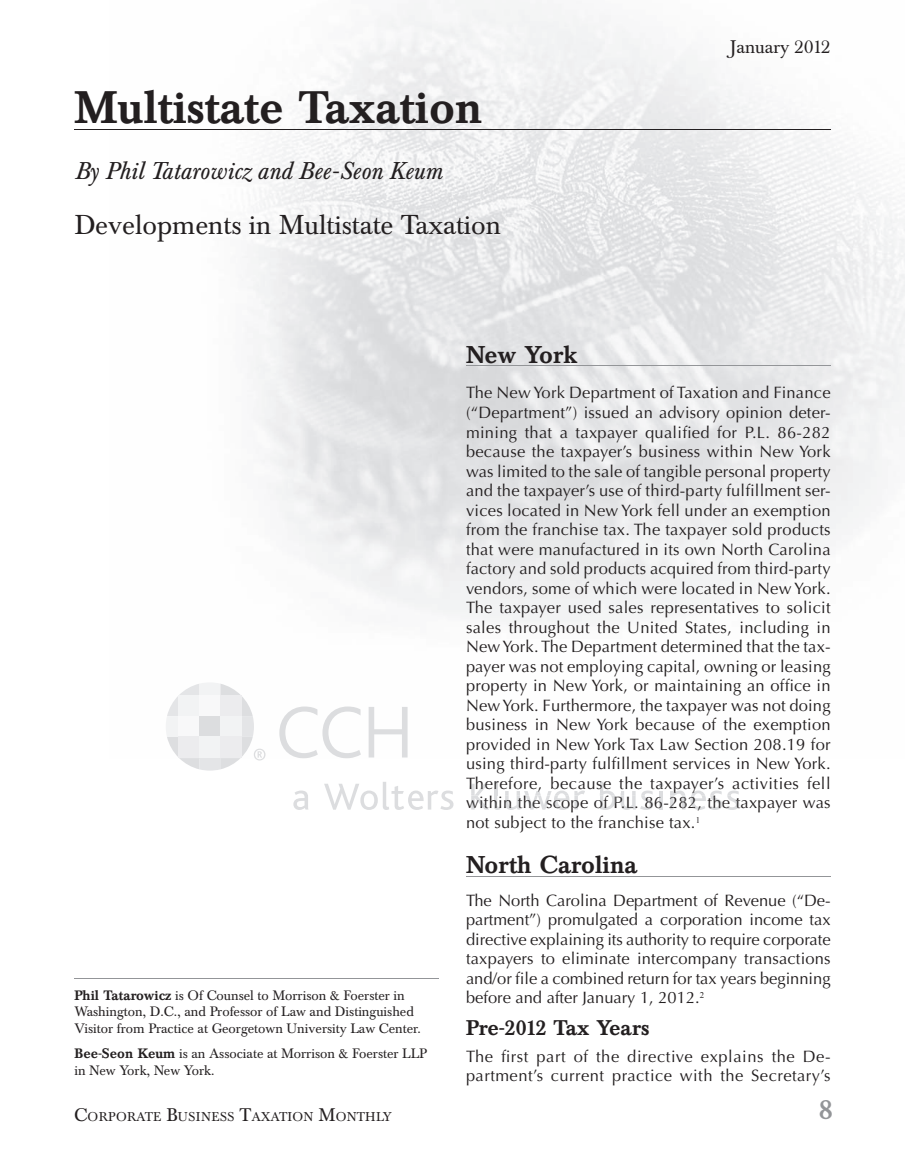
<style>
.page{position:relative;width:905px;height:1175px;background:#fff}
.page>*{position:absolute;margin:0;border:0;box-sizing:border-box;transform-origin:0 0}
.t1{font:500 45px "Baskerville BE";color:#231f20}
.t2{font:27px "Baskerville BE";color:#231f20}
.t3{font:500 27px "Baskerville BE";color:#939598}
.t4{font:italic 24px "Baskerville BE";color:#231f20}
.t5{font:500 24px "Baskerville BE";color:#231f20}
.t6{font:500 21px "Baskerville BE";color:#231f20}
.t7{font:18px "Baskerville BE";color:#231f20}
.t8{font:16.5px/19.5px "Optima";letter-spacing:.015em;color:#231f20;text-align:justify}
.t9{font:16.5px "Optima";color:#312f30}
.t10{font:13.5px/16.5px "Baskerville BE";color:#231f20}
.t11{font:12.6px "Baskerville BE";letter-spacing:.02em;color:#231f20}
.s1{font-weight:500}
.s2{font-size:18px}
.s3{color:#312f30}
</style>
<div class="page">
<img style="left:178px;top:0;width:726px;height:758px">
<hr style="left:74px;top:978px;width:365px;height:1px;background:#939598">
<hr style="left:74px;top:129px;width:756px;height:1px;background:#231f20">
<hr style="left:466px;top:365px;width:364px;height:1px;background:#939598">
<hr style="left:466px;top:875px;width:364px;height:1px;background:#939598">
<img style="left:279px;top:706px;width:39px;height:52px">
<img style="left:322px;top:706px;width:39px;height:52px">
<img style="left:368px;top:707px;width:39px;height:50px">
<svg style="left:293px;top:790px;width:15px;height:20px"></svg>
<svg style="left:324px;top:782px;width:129px;height:28px"></svg>
<svg style="left:471px;top:781px;width:114px;height:29px"></svg>
<svg style="left:600px;top:782px;width:63px;height:28px"></svg>
<svg style="left:670px;top:790px;width:69px;height:20px"></svg>
<img style="left:179px;top:683px;width:20px;height:54px">
<img style="left:199px;top:682px;width:42px;height:13px">
<svg style="left:179px;top:757px;width:62px;height:13px"></svg>
<img style="left:199px;top:695px;width:55px;height:62px">
<img style="left:167px;top:737px;width:32px;height:20px">
<img style="left:166px;top:695px;width:13px;height:42px">
<svg style="left:254px;top:748px;width:11px;height:12px"></svg>
<h1 class="t1" style="left:74px;top:89px;width:409px">Multistate Taxation</h1>
<h3 class="t4" style="left:74px;top:161px;width:369px">By Phil Tatarowicz and Bee-Seon Keum</h3>
<h2 class="t2" style="left:74px;top:214px;width:428px">Developments in Multistate Taxation</h2>
<p class="t7" style="left:730px;top:40px;width:102px">January 2012</p>
<p class="t10" style="left:74px;top:988px;width:348px"><span class="s1">Phil Tatarowicz</span> is Of Counsel to Morrison &amp; Foerster in<br>Washington, D.C., and Professor of Law and Distinguished<br>Visitor from Practice at Georgetown University Law Center.</p>
<p class="t10" style="left:74px;top:1047px;width:354px"><span class="s1">Bee-Seon Keum</span> is an Associate at Morrison &amp; Foerster LLP in New York, New York.</p>
<p class="t11" style="left:74px;top:1111px;width:319px"><span class="s2">C</span>ORPORATE <span class="s2">B</span>USINESS <span class="s2">T</span>AXATION <span class="s2">M</span>ONTHLY</p>
<h3 class="t5" style="left:466px;top:345px;width:113px">New York</h3>
<p class="t8" style="left:466px;top:385px;width:366px">The New York Department of Taxation and Finance (“Department”) issued an advisory opinion deter&shy;mining that a taxpayer qualified for P.L. 86-282 because the taxpayer’s business within New York was limited to the sale of tangible personal property and the taxpayer’s use of third-party fulfillment ser&shy;vices located in New York fell under an exemption from the franchise tax. The taxpayer sold products that were manufactured in its own North Carolina factory and sold products acquired from third-party vendors, some of which were located in New York.<br>The taxpayer used sales representatives to solicit sales throughout the United States, including in New York. The Department determined that the tax&shy;payer was not employing capital, owning or leasing property in New York, or maintaining an office in New York. Furthermore, the taxpayer was not doing business in New York because of the exemption provided in New York Tax Law Section 208.19 for using third-party fulfillment services in New York.<br><span class="s3">The</span> efore becau<span class="s3">se</span></p>
<p class="t8" style="left:466px;top:775px;width:366px;text-indent:153px">the t x a er’s activities fell <span class="s3">within the scop</span>e <span class="s3">of P.L. 86</span>-<span class="s3">282, the t</span>axpayer was not subject to the franchise tax.<sup>1</sup></p>
<h3 class="t5" style="left:466px;top:854px;width:173px">North Carolina</h3>
<p class="t8" style="left:466px;top:892px;width:366px">The North Carolina Department of Revenue (“De&shy;partment”) promulgated a corporation income tax directive explaining its authority to require corporate taxpayers to eliminate intercompany transactions and/or file a combined return for tax years beginning before and after January 1, 2012.<sup>2</sup></p>
<p class="t6" style="left:466px;top:1019px;width:185px">Pre-2012 Tax Years</p>
<p class="t8" style="left:466px;top:1048px;width:366px">The first part of the directive explains the De&shy;partment’s current practice with the Secretary’s</p>
<p class="t9" style="left:493px;top:776px;width:7px">r</p>
<p class="t9" style="left:538px;top:776px;width:6px">,</p>
<p class="t9" style="left:655px;top:776px;width:28px">a p</p>
<p class="t9" style="left:691px;top:776px;width:10px">y</p>
<h2 class="t3" style="left:818px;top:1098px;width:16px">8</h2>
</div>
